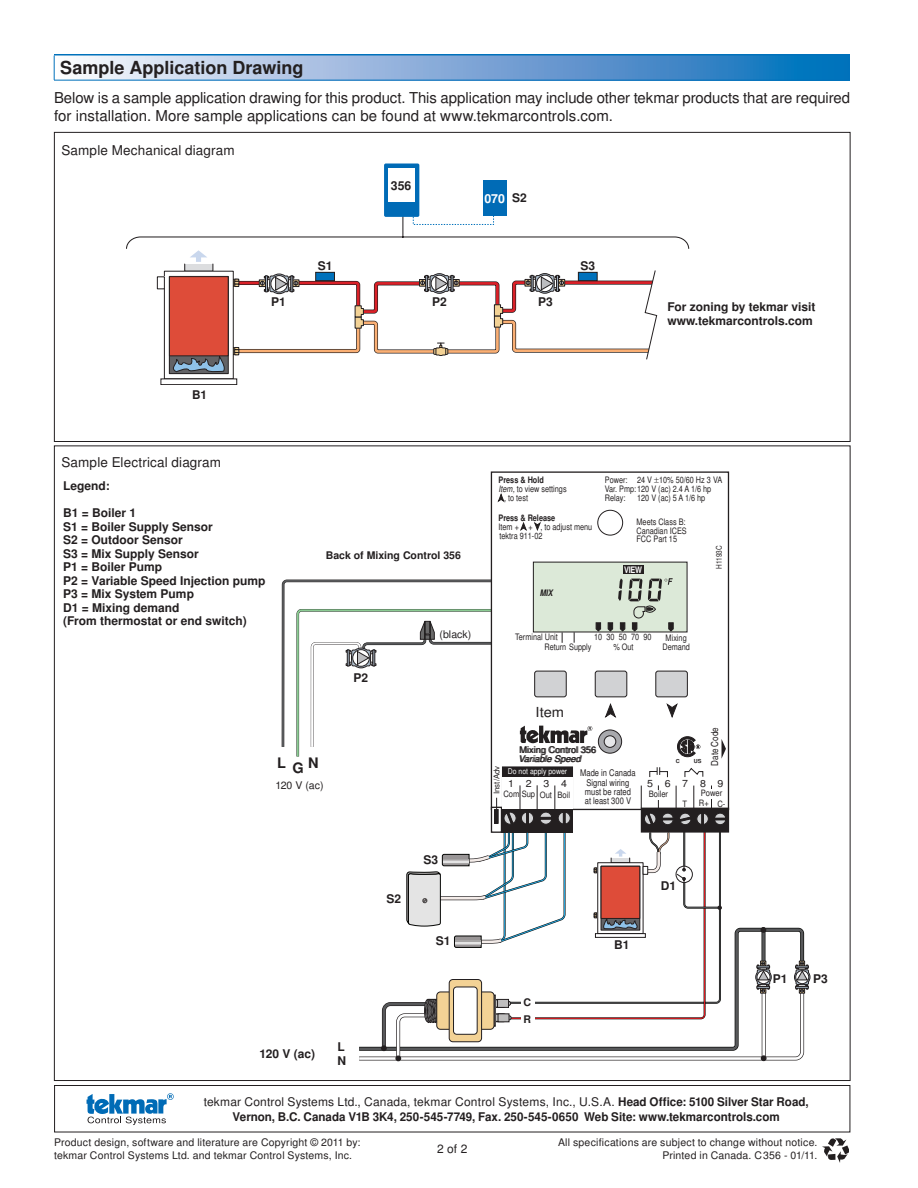
<style>
.page{position:relative;width:918px;height:1188px;background:#fff}
.page>*{position:absolute;margin:0;border:0;box-sizing:border-box;transform-origin:0 0}
.t1{font:700 18px "Nimbus San LOT";color:#231f20}
.t2{font:15px/18px "Nimbus San LOT";color:#231f20}
.t3{font:700 14.55px "Nimbus San LOT";color:#231f20}
.t4{font:13.8px "Nimbus San LOT";color:#231f20;scale:1.06 1}
.t5{font:13.5px "Nimbus San LOT";letter-spacing:.01em;color:#231f20}
.t6{font:700 12.45px "Nimbus San LOT";color:#fff}
.t7{font:700 12.3px "Nimbus San LOT";color:#231f20}
.t8{font:700 12px/13.5px "Nimbus San LOT";color:#231f20}
.t9{font:12px "Nimbus San LOT";color:#231f20}
.t10{font:10.5px/12.6px "Nimbus San LOT";letter-spacing:.02em;color:#231f20}
.t11{font:700 10.5px/16.6px "Nimbus San LOT";color:#231f20}
.t12{font:10.05px "Nimbus San LOT";letter-spacing:1.11em;color:#231f20;scale:1.06 1}
.t13{font:9.75px "Nimbus San LOT Reg Con";color:#231f20}
.t14{font:9.15px/9.1px "Nimbus San LOT";color:#231f20;text-align:center;scale:.82 1}
.t15{font:9.15px "Nimbus San LOT";color:#231f20}
.t16{font:italic 9.15px "Nimbus San LOT";color:#231f20}
.t17{font:700 9px "Nimbus San LOT";color:#fff;scale:.82 1}
.t18{font:italic 700 9px "Nimbus San LOT";color:#231f20;scale:.82 1}
.t19{font:8.85px/8.9px "Nimbus San LOT";color:#231f20;scale:.82 1}
.t20{font:700 8.85px "Nimbus San LOT";color:#231f20;scale:.82 1}
.t21{font:8.7px "Nimbus San LOT";color:#231f20;scale:.87 1}
.t22{font:7.95px "Nimbus San LOT";color:#fff;scale:.87 1}
.t23{font:7.95px "Nimbus San LOT";color:#231f20}
.t24{font:7.95px "Nimbus San LOT";color:#231f20;scale:.82 1}
.t25{font:700 5.55px "Nimbus San LOT";color:#231f20}
.s1{font-style:italic}
.s2{font-weight:400}
</style>
<div class="page">
<svg style="left:55px;top:56px;width:794px;height:24px;background:#7facd8"></svg>
<svg style="left:54px;top:56px;width:1px;height:24px"></svg>
<hr style="left:54px;top:54px;width:795px;height:2px;background:#0071bb">
<svg style="left:849px;top:56px;width:1px;height:24px"></svg>
<hr style="left:54px;top:80px;width:795px;height:1px;background:#0071bb">
<svg style="left:822px;top:1138px;width:27px;height:25px"></svg>
<div style="left:54px;top:1085px;width:796px;height:47px;border:1px solid #231f20"></div>
<svg style="left:87px;top:1093px;width:87px;height:32px"></svg>
<svg style="left:281px;top:578px;width:210px;height:181px"></svg>
<div style="left:491px;top:471px;width:238px;height:339px;border:1px solid #231f20"></div>
<div style="left:502px;top:767px;width:71px;height:42px;background:#231f20"></div>
<div style="left:502px;top:766px;width:71px;height:44px;border:1px solid #231f20"></div>
<div style="left:502px;top:778px;width:71px;height:31px;background:#fff"></div>
<svg style="left:520px;top:523px;width:7px;height:7px"></svg>
<svg style="left:534px;top:522px;width:7px;height:8px"></svg>
<div style="left:533px;top:562px;width:154px;height:70px;background:#dce9d8"></div>
<svg style="left:498px;top:494px;width:6px;height:8px"></svg>
<svg style="left:598px;top:730px;width:24px;height:23px"></svg>
<div style="left:598px;top:730px;width:24px;height:24px;border:1px solid #231f20;border-radius:50%"></div>
<div style="left:604px;top:736px;width:12px;height:11px;background:#e6e7e9;border-radius:50%"></div>
<div style="left:604px;top:735px;width:12px;height:13px;border:1px solid #231f20;border-radius:50%"></div>
<svg style="left:595px;top:622px;width:6px;height:10px"></svg>
<div style="left:623px;top:565px;width:21px;height:9px;background:#231f20"></div>
<svg style="left:649px;top:767px;width:55px;height:11px"></svg>
<svg style="left:677px;top:737px;width:23px;height:20px"></svg>
<div style="left:656px;top:671px;width:31px;height:26px;background:#d1d2d4;border-radius:2px"></div>
<div style="left:656px;top:671px;width:32px;height:26px;border:1px solid #231f20;border-radius:2px"></div>
<div style="left:595px;top:671px;width:32px;height:26px;background:#d1d2d4;border-radius:2px"></div>
<div style="left:595px;top:671px;width:32px;height:26px;border:1px solid #231f20;border-radius:2px"></div>
<div style="left:535px;top:671px;width:31px;height:26px;background:#d1d2d4;border-radius:2px"></div>
<div style="left:535px;top:671px;width:31px;height:26px;border:1px solid #231f20;border-radius:2px"></div>
<svg style="left:605px;top:704px;width:11px;height:14px"></svg>
<svg style="left:666px;top:703px;width:12px;height:14px"></svg>
<svg style="left:607px;top:578px;width:67px;height:54px"></svg>
<div style="left:598px;top:510px;width:25px;height:25px;border:1px solid #231f20;border-radius:50%"></div>
<svg style="left:520px;top:726px;width:72px;height:18px"></svg>
<svg style="left:722px;top:740px;width:4px;height:18px"></svg>
<svg style="left:359px;top:785px;width:451px;height:276px"></svg>
<div style="left:185px;top:264px;width:28px;height:7px;background:#dcdddf"></div>
<svg style="left:168px;top:275px;width:60px;height:100px"></svg>
<div style="left:164px;top:271px;width:70px;height:108px;border:1px solid #231f20"></div>
<div style="left:157px;top:277px;width:8px;height:12px;border:1px solid #231f20"></div>
<div style="left:161px;top:379px;width:76px;height:6px;border:1px solid #231f20"></div>
<div style="left:169px;top:276px;width:60px;height:98px;border:1px solid #231f20"></div>
<div style="left:169px;top:277px;width:59px;height:79px;background:#de4c39"></div>
<div style="left:169px;top:276px;width:59px;height:80px;border:1px solid #231f20"></div>
<svg style="left:173px;top:356px;width:52px;height:18px"></svg>
<div style="left:483px;top:181px;width:23px;height:35px;background:#006bb6"></div>
<svg style="left:126px;top:213px;width:563px;height:49px"></svg>
<div style="left:384px;top:164px;width:35px;height:53px;background:#006bb6;border-radius:2px"></div>
<div style="left:388px;top:168px;width:27px;height:34px;background:#fff"></div>
<svg style="left:233px;top:270px;width:425px;height:90px"></svg>
<h1 class="t1" style="left:60px;top:57px;width:245px">Sample Application Drawing</h1>
<p class="t2" style="left:54px;top:89px;width:798px">Below is a sample application drawing for this product. This application may include other tekmar products that are required for installation. More sample applications can be found at www.tekmarcontrols.com.</p>
<p class="t5" style="left:62px;top:142px;width:175px">Sample Mechanical diagram</p>
<p class="t8" style="left:318px;top:259px;width:16px">S1</p>
<p class="t7" style="left:391px;top:178px;width:22px">356</p>
<p class="t8" style="left:512px;top:192px;width:16px">S2</p>
<p class="t6" style="left:484px;top:191px;width:22px">070</p>
<p class="t8" style="left:271px;top:296px;width:16px">P1</p>
<p class="t8" style="left:432px;top:296px;width:16px">P2</p>
<p class="t8" style="left:538px;top:296px;width:16px">P3</p>
<p class="t8" style="left:581px;top:259px;width:16px">S3</p>
<p class="t8" style="left:667px;top:301px;width:150px">For zoning by tekmar visit www.tekmarcontrols.com</p>
<p class="t8" style="left:192px;top:389px;width:16px">B1</p>
<p class="t5" style="left:62px;top:454px;width:161px">Sample Electrical diagram</p>
<p class="t8" style="left:63px;top:480px;width:48px">Legend:</p>
<p class="t8" style="left:63px;top:507px;width:204px">B1 = Boiler 1<br>S1 = Boiler Supply Sensor<br>S2 = Outdoor Sensor<br>S3 = Mix Supply Sensor<br>P1 = Boiler Pump<br>P2 = Variable Speed Injection pump<br>P3 = Mix System Pump<br>D1 = Mixing demand<br>(From thermostat or end switch)</p>
<p class="t11" style="left:326px;top:548px;width:137px">Back of Mixing Control 356</p>
<p class="t20" style="left:499px;top:475px;width:57px">Press &amp; Hold</p>
<p class="t19" style="left:499px;top:485px;width:85px"><span class="s1">Item,</span>to view settings</p>
<p class="t19" style="left:504px;top:494px;width:31px">, to test</p>
<p class="t20" style="left:498px;top:512px;width:71px">Press &amp; Release</p>
<p class="t19" style="left:498px;top:522px;width:116px">Item + + , to adjust menu</p>
<p class="t19" style="left:499px;top:532px;width:54px">tektra 911-02</p>
<p class="t18" style="left:540px;top:587px;width:20px">MIX</p>
<p class="t19" style="left:605px;top:476px;width:131px">Power:<br>Var. Pmp:120 V (ac) 2.4 A 1/6 hp<br>Relay:</p>
<p class="t19" style="left:637px;top:472px;width:105px;line-height:17.7px">24 V 10% 50/60 Hz 3 VA<br>120 V (ac) 5 A 1/6 hp</p>
<p class="t19" style="left:637px;top:518px;width:63px">Meets Class B:<br>Canadian ICES<br>FCC Part 15</p>
<p class="t17" style="left:624px;top:564px;width:23px">VIEW</p>
<p class="t24" style="left:714px;top:569px;width:30px;rotate:-90deg">H1193C</p>
<p class="t3" style="left:277px;top:755px;width:43px">LGN</p>
<p class="t10" style="left:276px;top:779px;width:49px">120 V (ac)</p>
<p class="t8" style="left:353px;top:672px;width:16px">P2</p>
<p class="t8" style="left:386px;top:892px;width:16px">S2</p>
<p class="t8" style="left:260px;top:1048px;width:57px">120 V (ac)</p>
<p class="t8" style="left:338px;top:1041px;width:9px">L<br>N</p>
<p class="t10" style="left:440px;top:629px;width:33px">(black)</p>
<p class="t8" style="left:423px;top:853px;width:16px">S3</p>
<p class="t8" style="left:436px;top:935px;width:16px">S1</p>
<p class="t19" style="left:515px;top:633px;width:53px">Terminal Unit</p>
<p class="t19" style="left:594px;top:633px;width:72px">10 30 50 70 90</p>
<p class="t19" style="left:544px;top:643px;width:59px">Return Supply</p>
<p class="t19" style="left:613px;top:643px;width:26px">% Out</p>
<p class="t19" style="left:662px;top:634px;width:35px;text-align:center">Mixing<br>Demand</p>
<p class="t4" style="left:536px;top:704px;width:28px">Item</p>
<p class="t13" style="left:709px;top:766px;width:40px;rotate:-90deg">Date Code</p>
<p class="t15" style="left:520px;top:745px;width:78px">Mixing Control 356</p>
<p class="t16" style="left:518px;top:754px;width:66px">Variable Speed</p>
<p class="t12" style="left:508px;top:777px;width:57px">1234</p>
<p class="t12" style="left:647px;top:777px;width:73px">56789</p>
<p class="t25" style="left:676px;top:758px;width:5px">C</p>
<p class="t25" style="left:694px;top:758px;width:9px">US</p>
<p class="t23" style="left:492px;top:794px;width:30px;rotate:-90deg">Inst/Adv</p>
<p class="t22" style="left:508px;top:767px;width:70px">Do not apply power</p>
<p class="t21" style="left:503px;top:789px;width:78px">Com Sup Out Boil</p>
<p class="t14" style="left:580px;top:769px;width:69px">Made in Canada<br>Signal wiring must be rated<br>at least 300 V</p>
<p class="t21" style="left:649px;top:789px;width:24px">Boiler</p>
<p class="t21" style="left:701px;top:788px;width:26px">Power</p>
<p class="t21" style="left:683px;top:799px;width:7px">T</p>
<p class="t21" style="left:699px;top:798px;width:32px">R+ C-</p>
<p class="t11" style="left:523px;top:995px;width:9px">C<br>R</p>
<p class="t8" style="left:614px;top:938px;width:17px">B1</p>
<p class="t8" style="left:661px;top:880px;width:17px">D1</p>
<p class="t8" style="left:773px;top:972px;width:16px">P1</p>
<p class="t8" style="left:813px;top:972px;width:16px">P3</p>
<p class="t8" style="left:204px;top:1095px;width:607px;line-height:14.4px;text-align:center"><span class="s2">tekmar Control Systems Ltd., Canada, tekmar Control Systems, Inc., U.S.A.</span> Head Office: 5100 Silver Star Road,<br>Vernon, B.C. Canada V1B 3K4, 250-545-7749, Fax. 250-545-0650 Web Site: www.tekmarcontrols.com</p>
<p class="t10" style="left:54px;top:1137px;width:308px">Product design, software and literature are Copyright © 2011 by: tekmar Control Systems Ltd. and tekmar Control Systems, Inc.</p>
<p class="t9" style="left:437px;top:1142px;width:32px">2 of 2</p>
<p class="t10" style="left:558px;top:1137px;width:261px;text-align:right">All specifications are subject to change without notice.<br>Printed in Canada. C356 - 01 /11 .</p>
</div>
